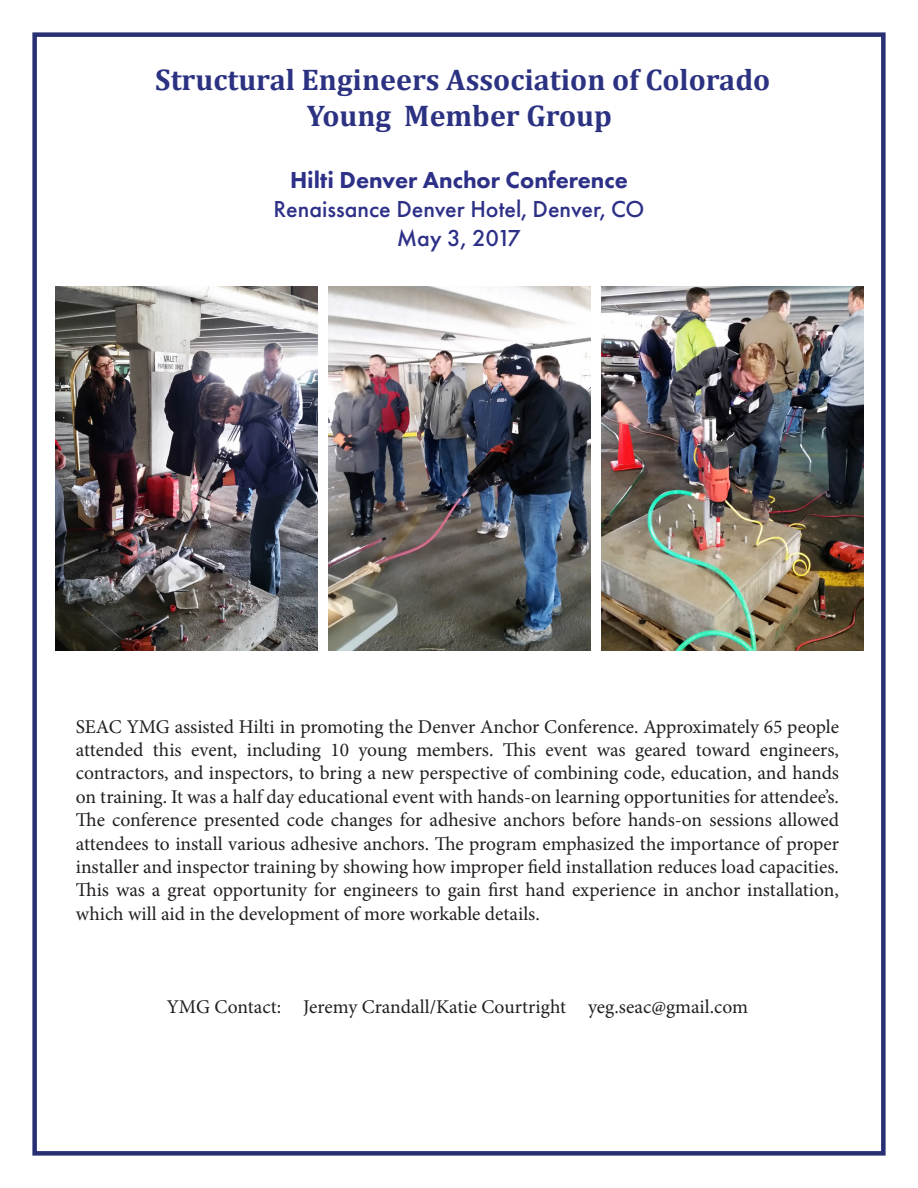
<style>
.page{position:relative;width:918px;height:1188px;background:#fff}
.page>*{position:absolute;margin:0;border:0;box-sizing:border-box;transform-origin:0 0}
.t1{font:700 30px/36px "Cambria";color:#2c3282;text-align:center}
.t2{font:500 24px "Futura PT";color:#2d3087}
.t3{font:800 24px "Futura PT";color:#2d3087}
.t4{font:19.5px/23.4px "Minion Pro";color:#231f20;text-align:justify}
</style>
<div class="page">
<img style="left:56px;top:286px;width:262px;height:364px">
<img style="left:602px;top:286px;width:262px;height:364px">
<img style="left:329px;top:286px;width:262px;height:364px">
<div style="left:32px;top:32px;width:854px;height:1124px;border:4px solid #283074"></div>
<p class="t1" style="left:155px;top:61px;width:617px">Structural Engineers Association of Colorado<br>Young Member Group</p>
<p class="t3" style="left:290px;top:165px;width:339px">Hilti Denver Anchor Conference</p>
<p class="t2" style="left:273px;top:195px;width:373px">Renaissance Denver Hotel, Denver, CO</p>
<p class="t2" style="left:397px;top:224px;width:126px">May 3, 2017</p>
<p class="t4" style="left:76px;top:715px;width:765px">SEAC YMG assisted Hilti in promoting the Denver Anchor Conference. Approximately 65 people attended this event, including 10 young members. This event was geared toward engineers, contractors, and inspectors, to bring a new perspective of combining code, education, and hands on training. It was a half day educational event with hands-on learning opportunities for attendee’s.<br>The conference presented code changes for adhesive anchors before hands-on sessions allowed attendees to install various adhesive anchors. The program emphasized the importance of proper installer and inspector training by showing how improper field installation reduces load capacities.<br>This was a great opportunity for engineers to gain first hand experience in anchor installation, which will aid in the development of more workable details.</p>
<p class="t4" style="left:167px;top:996px;width:583px">YMG Contact: Jeremy Crandall/Katie Courtright yeg.seac@gmail.com</p>
</div>
